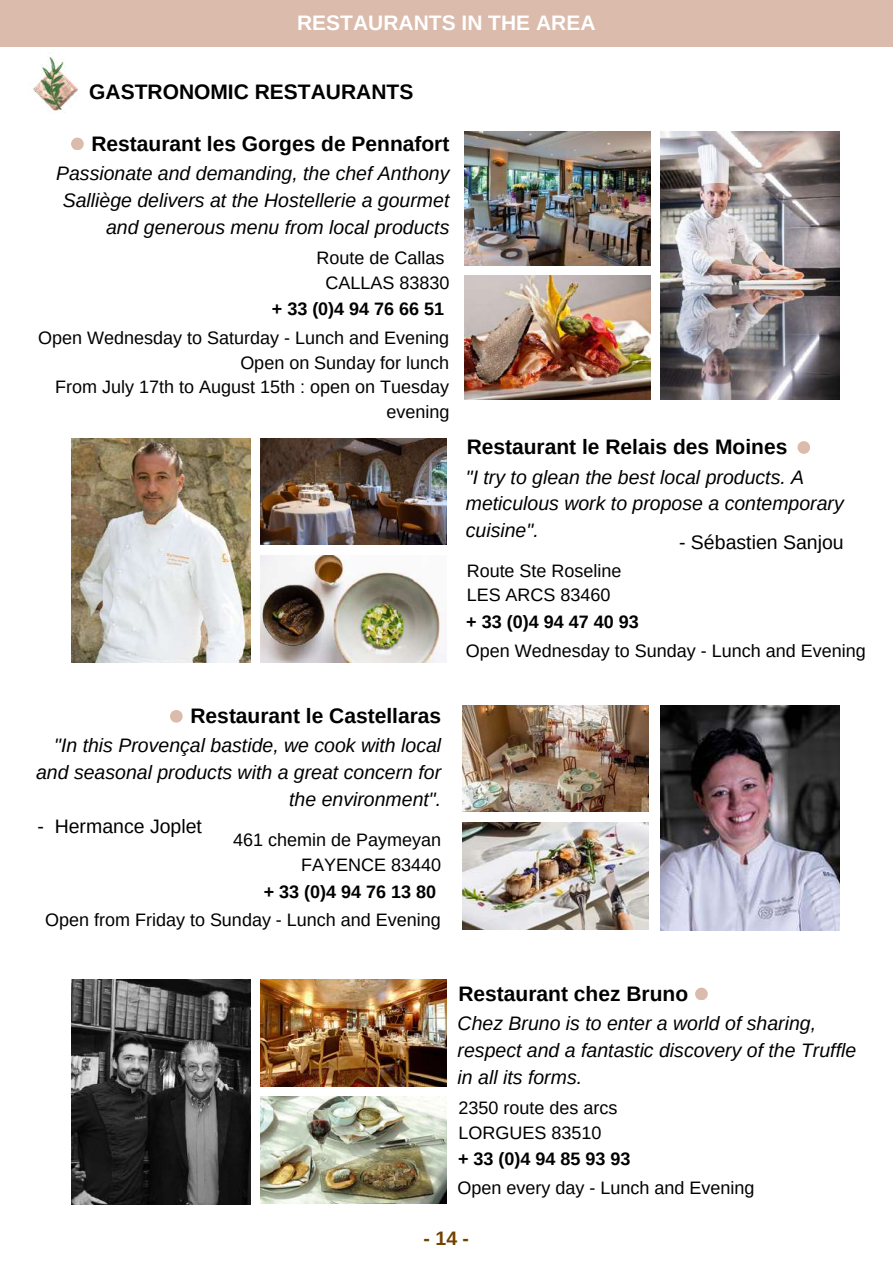
<style>
.page{position:relative;width:893px;height:1264px;background:#fff}
.page>*{position:absolute;margin:0;border:0;box-sizing:border-box;transform-origin:0 0}
.t1{font:700 21px "Arimo";color:#000}
.t2{font:700 21px "Arimo";color:#fff}
.t3{font:italic 19.5px/27px "Arimo";color:#000;text-align:right}
.t4{font:19.5px "Arimo";color:#000}
.t5{font:700 19.5px "Arimo";color:#734200}
.t6{font:18px/24.8px "Arimo";color:#000;text-align:right}
.t7{font:700 18px "Arimo";color:#000}
</style>
<div class="page">
<img style="left:33px;top:52px;width:45px;height:61px">
<div style="left:0;top:0;width:892px;height:47px;background:#dbbbab"></div>
<div style="left:71px;top:138px;width:13px;height:12px;background:#dbbbab;border-radius:50%"></div>
<img style="left:660px;top:131px;width:179px;height:268px">
<img style="left:465px;top:276px;width:185px;height:123px">
<img style="left:465px;top:131px;width:185px;height:134px">
<div style="left:797px;top:441px;width:13px;height:13px;background:#dbbbab;border-radius:50%"></div>
<img style="left:260px;top:555px;width:186px;height:107px">
<img style="left:260px;top:438px;width:186px;height:107px">
<img style="left:71px;top:438px;width:179px;height:225px">
<div style="left:170px;top:710px;width:13px;height:12px;background:#dbbbab;border-radius:50%"></div>
<div style="left:695px;top:987px;width:12px;height:13px;background:#dbbbab;border-radius:50%"></div>
<img style="left:260px;top:1096px;width:186px;height:107px">
<img style="left:260px;top:979px;width:186px;height:107px">
<img style="left:71px;top:979px;width:179px;height:225px">
<img style="left:462px;top:822px;width:186px;height:107px">
<img style="left:462px;top:705px;width:186px;height:107px">
<img style="left:660px;top:705px;width:179px;height:225px">
<p class="t2" style="left:297px;top:11px;width:300px">RESTAURANTS IN THE AREA</p>
<p class="t1" style="left:89px;top:80px;width:325px">GASTRONOMIC RESTAURANTS</p>
<p class="t1" style="left:91px;top:132px;width:359px">Restaurant les Gorges de Pennafort</p>
<p class="t3" style="left:56px;top:160px;width:395px">Passionate and demanding, the chef Anthony<br>Salliège delivers at the Hostellerie a gourmet and generous menu from local products</p>
<p class="t6" style="left:316px;top:245px;width:134px;text-align:center">Route de Callas<br>CALLAS 83830</p>
<p class="t7" style="left:272px;top:299px;width:174px">+ 33 (0)4 94 76 66 51</p>
<p class="t6" style="left:38px;top:325px;width:412px">Open Wednesday to Saturday - Lunch and Evening</p>
<p class="t6" style="left:55px;top:350px;width:395px">Open on Sunday for lunch<br>From July 17th to August 15th : open on Tuesday evening</p>
<p class="t1" style="left:466px;top:435px;width:322px">Restaurant le Relais des Moines</p>
<p class="t3" style="left:466px;top:463px;width:379px;text-align:left">"I try to glean the best local products. A meticulous work to propose a contemporary cuisine".</p>
<p class="t4" style="left:679px;top:531px;width:166px">- Sébastien Sanjou</p>
<p class="t6" style="left:466px;top:558px;width:156px;text-align:left">Route Ste Roseline<br>LES ARCS 83460</p>
<p class="t7" style="left:466px;top:612px;width:174px">+ 33 (0)4 94 47 40 93</p>
<p class="t6" style="left:466px;top:638px;width:401px">Open Wednesday to Sunday - Lunch and Evening</p>
<p class="t1" style="left:190px;top:704px;width:252px">Restaurant le Castellaras</p>
<p class="t3" style="left:36px;top:732px;width:406px">"In this Provençal bastide, we cook with local and seasonal products with a great concern for the environment".</p>
<p class="t4" style="left:37px;top:815px;width:166px">- Hermance Joplet</p>
<p class="t6" style="left:233px;top:827px;width:209px">461 chemin de Paymeyan<br>FAYENCE 83440</p>
<p class="t7" style="left:264px;top:881px;width:174px">+ 33 (0)4 94 76 13 80</p>
<p class="t6" style="left:45px;top:907px;width:397px">Open from Friday to Sunday - Lunch and Evening</p>
<p class="t1" style="left:458px;top:981px;width:231px">Restaurant chez Bruno</p>
<p class="t3" style="left:457px;top:1009px;width:400px;text-align:left">Chez Bruno is to enter a world of sharing, respect and a fantastic discovery of the Truffle in all its forms.</p>
<p class="t6" style="left:458px;top:1095px;width:160px;text-align:left">2350 route des arcs<br>LORGUES 83510</p>
<p class="t7" style="left:458px;top:1149px;width:174px">+ 33 (0)4 94 85 93 93</p>
<p class="t6" style="left:457px;top:1175px;width:298px">Open every day - Lunch and Evening</p>
<p class="t5" style="left:423px;top:1226px;width:47px">-14-</p>
</div>
